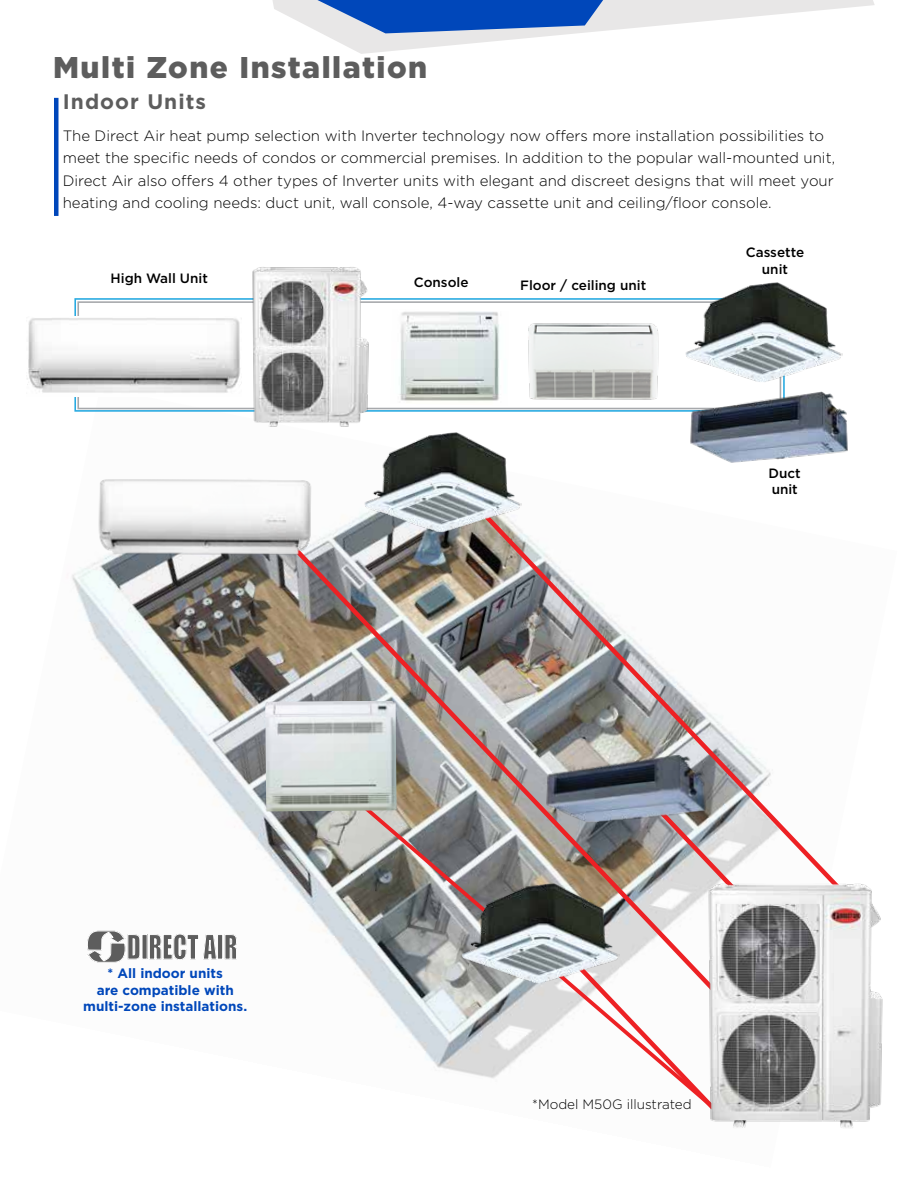
<style>
.page{position:relative;width:918px;height:1188px;background:#fff}
.page>*{position:absolute;margin:0;border:0;box-sizing:border-box;transform-origin:0 0}
.t1{font:900 30px "Gotham";letter-spacing:.05em;color:#5d5d5d}
.t2{font:700 21px "Gotham";letter-spacing:.05em;color:#5d5d5d}
.t3{font:300 15px/22.5px "Gotham";color:#000}
.t4{font:500 13.5px/16.5px "Gotham";color:#000;text-align:center}
.t5{font:700 13.5px/16.5px "Gotham";color:#0047ba;text-align:center}
.t6{font:300 13.5px "Gotham";color:#000}
</style>
<div class="page">
<hr style="left:54px;top:98px;width:4px;height:118px;background:#0047ba">
<svg style="left:272px;top:0;width:603px;height:54px"></svg>
<img style="left:71px;top:387px;width:711px;height:572px">
<div style="left:77px;top:301px;width:704px;height:108px;border:2px solid #a7a9ac"></div>
<div style="left:74px;top:298px;width:711px;height:114px;border:2px solid #28aae1"></div>
<img style="left:27px;top:316px;width:215px;height:81px">
<img style="left:391px;top:311px;width:118px;height:95px">
<img style="left:250px;top:267px;width:121px;height:161px">
<svg style="left:84px;top:931px;width:56px;height:32px"></svg>
<svg style="left:142px;top:934px;width:5px;height:25px"></svg>
<svg style="left:149px;top:934px;width:68px;height:26px"></svg>
<svg style="left:217px;top:934px;width:6px;height:25px"></svg>
<svg style="left:225px;top:934px;width:12px;height:26px"></svg>
<svg style="left:522px;top:488px;width:312px;height:391px"></svg>
<img style="left:271px;top:524px;width:450px;height:199px">
<img style="left:98px;top:478px;width:216px;height:81px">
<svg style="left:722px;top:772px;width:38px;height:107px"></svg>
<svg style="left:267px;top:723px;width:455px;height:380px"></svg>
<img style="left:265px;top:701px;width:132px;height:110px">
<img style="left:705px;top:879px;width:178px;height:249px">
<img style="left:684px;top:282px;width:159px;height:100px">
<img style="left:688px;top:390px;width:160px;height:74px">
<img style="left:526px;top:323px;width:135px;height:82px">
<img style="left:461px;top:882px;width:158px;height:101px">
<img style="left:363px;top:432px;width:159px;height:101px">
<h1 class="t1" style="left:53px;top:47px;width:376px">Multi Zone Installation</h1>
<h2 class="t2" style="left:63px;top:88px;width:145px">Indoor Units</h2>
<p class="t3" style="left:63px;top:124px;width:774px">The Direct Air heat pump selection with Inverter technology now offers more installation possibilities to meet the specific needs of condos or commercial premises. In addition to the popular wall-mounted unit, Direct Air also offers 4 other types of Inverter units with elegant and discreet designs that will meet your heating and cooling needs: duct unit, wall console, 4-way cassette unit and ceiling/floor console.</p>
<p class="t4" style="left:111px;top:270px;width:99px">High Wall Unit</p>
<p class="t4" style="left:414px;top:274px;width:56px">Console</p>
<p class="t4" style="left:520px;top:276px;width:128px">Floor / ceiling unit</p>
<p class="t4" style="left:746px;top:244px;width:60px">Cassette unit</p>
<p class="t4" style="left:769px;top:465px;width:34px;text-align:left">Duct unit</p>
<p class="t5" style="left:83px;top:965px;width:165px">* All indoor units<br>are compatible with multi-zone installations.</p>
<p class="t6" style="left:532px;top:1096px;width:161px">*Model M50G illustrated</p>
</div>
